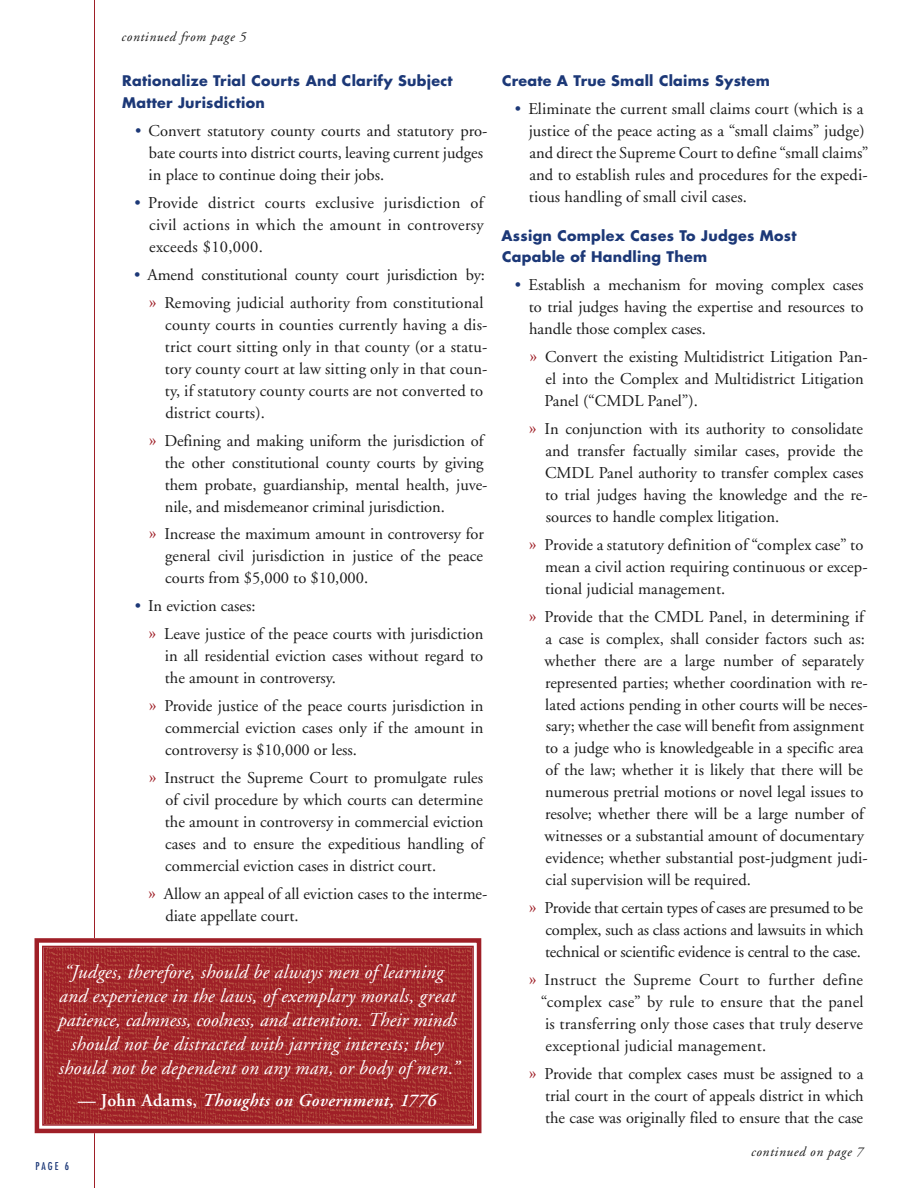
<style>
.page{position:relative;width:918px;height:1188px;background:#fff}
.page>*{position:absolute;margin:0;border:0;box-sizing:border-box;transform-origin:0 0}
.t1{font:21px "Adobe Garamond";color:#9f1f27}
.t2{font:italic 19.5px/24px "Adobe Garamond";letter-spacing:.01em;color:#fff;text-align:center}
.t3{font:italic 600 18px "Adobe Garamond";letter-spacing:.02em;color:#fff}
.t4{font:16.5px/22px "Adobe Garamond";color:#1a1a1a}
.t5{font:700 14.25px/21.8px "Futura";letter-spacing:.02em;color:#1c3877}
.t6{font:italic 13.5px "Adobe Garamond";letter-spacing:.05em;color:#1a1a1a}
.t7{font:condensed 10.5px "Futura";color:#1c3877}
.s1{color:#1c3877}
.s2{font-style:normal}
</style>
<div class="page">
<hr style="left:94px;top:0;width:1px;height:1188px;background:#9f1f27">
<svg style="left:34px;top:938px;width:448px;height:196px"></svg>
<svg style="left:41px;top:945px;width:434px;height:181px;background:#a52d2f"></svg>
<p class="t6" style="left:122px;top:30px;width:126px">continued from page 5</p>
<p class="t5" style="left:122px;top:70px;width:332px">Rationalize Trial Courts And Clarify Subject<br>Matter Jurisdiction</p>
<p class="t4" style="left:149px;top:120px;width:340px;text-indent:-14px"><span class="s1">•</span> Convert statutory county courts and statutory pro&shy;bate courts into district courts, leaving current judges in place to continue doing their jobs.</p>
<p class="t4" style="left:149px;top:192px;width:336px;text-align:justify;text-indent:-14px"><span class="s1">•</span> Provide district courts exclusive jurisdiction of civil actions in which the amount in controversy exceeds $10,000.</p>
<p class="t4" style="left:134px;top:261px;width:352px;line-height:27.9px;text-align:right"><span class="s1">•</span> Amend constitutional county court jurisdiction by:<br>Removing judicial authority from constitutional</p>
<p class="t4" style="left:165px;top:314px;width:324px">county courts in counties currently having a dis&shy;trict court sitting only in that county (or a statu&shy;tory county court at law sitting only in that coun&shy;ty, if statutory county courts are not converted to district courts).</p>
<p class="t4" style="left:164px;top:430px;width:325px">Defining and making uniform the jurisdiction of the other constitutional county courts by giving them probate, guardianship, mental health, juve&shy;nile, and misdemeanor criminal jurisdiction.</p>
<p class="t4" style="left:164px;top:524px;width:321px;text-align:justify">Increase the maximum amount in controversy for general civil jurisdiction in justice of the peace courts from $5,000 to $10,000.</p>
<p class="t4" style="left:164px;top:593px;width:321px;line-height:27.9px;text-indent:-30px"><span class="s1">•</span> In eviction cases:<br>Leave justice of the peace courts with jurisdiction</p>
<p class="t4" style="left:165px;top:645px;width:320px">in all residential eviction cases without regard to the amount in controversy.</p>
<p class="t4" style="left:164px;top:695px;width:321px;text-align:justify">Provide justice of the peace courts jurisdiction in commercial eviction cases only if the amount in controversy is $10,000 or less.</p>
<p class="t4" style="left:164px;top:767px;width:321px;text-align:justify">Instruct the Supreme Court to promulgate rules of civil procedure by which courts can determine the amount in controversy in commercial eviction cases and to ensure the expeditious handling of commercial eviction cases in district court.</p>
<p class="t4" style="left:164px;top:883px;width:325px">Allow an appeal of all eviction cases to the interme&shy;diate appellate court.</p>
<p class="t1" style="left:149px;top:290px;width:9px">»</p>
<p class="t1" style="left:149px;top:428px;width:9px">»</p>
<p class="t1" style="left:149px;top:522px;width:9px">»</p>
<p class="t1" style="left:149px;top:621px;width:9px">»</p>
<p class="t1" style="left:149px;top:693px;width:9px">»</p>
<p class="t1" style="left:149px;top:765px;width:9px">»</p>
<p class="t1" style="left:148px;top:881px;width:9px">»</p>
<p class="t2" style="left:58px;top:960px;width:403px">“Judges, therefore, should be always men of learning and experience in the laws, of exemplary morals, great patience, calmness, coolness, and attention. Their minds should not be distracted with jarring interests; they should not be dependent on any man, or body of men.”</p>
<p class="t3" style="left:78px;top:1091px;width:360px">— <span class="s2">John Adams,</span> Thoughts on Government, 1776</p>
<p class="t7" style="left:35px;top:1159px;width:24px">PAGE</p>
<p class="t5" style="left:502px;top:70px;width:269px">Create A True Small Claims System</p>
<p class="t4" style="left:529px;top:99px;width:341px;text-indent:-14px"><span class="s1">•</span> Eliminate the current small claims court (which is a justice of the peace acting as a “small claims” judge) and direct the Supreme Court to define “small claims” and to establish rules and procedures for the expedi&shy;tious handling of small civil cases.</p>
<p class="t5" style="left:502px;top:224px;width:297px">Assign Complex Cases To Judges Most<br>Capable of Handling Them</p>
<p class="t4" style="left:529px;top:274px;width:336px;text-align:justify;text-indent:-14px"><span class="s1">•</span> Establish a mechanism for moving complex cases to trial judges having the expertise and resources to handle those complex cases.</p>
<p class="t4" style="left:545px;top:346px;width:325px">Convert the existing Multidistrict Litigation Pan&shy;el into the Complex and Multidistrict Litigation<br>Panel (“CMDL Panel”).</p>
<p class="t4" style="left:545px;top:418px;width:325px">In conjunction with its authority to consolidate and transfer factually similar cases, provide the CMDL Panel authority to transfer complex cases to trial judges having the knowledge and the re&shy;sources to handle complex litigation.</p>
<p class="t4" style="left:545px;top:534px;width:325px">Provide a statutory definition of “complex case” to mean a civil action requiring continuous or excep&shy;tional judicial management.</p>
<p class="t4" style="left:545px;top:606px;width:325px">Provide that the CMDL Panel, in determining if a case is complex, shall consider factors such as: whether there are a large number of separately represented parties; whether coordination with re&shy;lated actions pending in other courts will be neces&shy;sary; whether the case will benefit from assignment to a judge who is knowledgeable in a specific area of the law; whether it is likely that there will be numerous pretrial motions or novel legal issues to resolve; whether there will be a large number of witnesses or a substantial amount of documentary evidence; whether substantial post-judgment judi&shy;cial supervision will be required.</p>
<p class="t4" style="left:545px;top:897px;width:321px;text-align:justify">Provide that certain types of cases are presumed to be complex, such as class actions and lawsuits in which technical or scientific evidence is central to the case.</p>
<p class="t4" style="left:541px;top:969px;width:324px;text-align:justify">Instruct the Supreme Court to further define “complex case” by rule to ensure that the panel is transferring only those cases that truly deserve exceptional judicial management.</p>
<p class="t4" style="left:545px;top:1063px;width:321px;text-align:justify">Provide that complex cases must be assigned to a trial court in the court of appeals district in which the case was originally filed to ensure that the case</p>
<p class="t1" style="left:529px;top:344px;width:9px">»</p>
<p class="t1" style="left:529px;top:416px;width:9px">»</p>
<p class="t1" style="left:529px;top:532px;width:9px">»</p>
<p class="t1" style="left:529px;top:604px;width:9px">»</p>
<p class="t1" style="left:529px;top:895px;width:9px">»</p>
<p class="t1" style="left:529px;top:967px;width:9px">»</p>
<p class="t1" style="left:529px;top:1061px;width:9px">»</p>
<p class="t6" style="left:751px;top:1145px;width:114px">continued on page 7</p>
</div>
